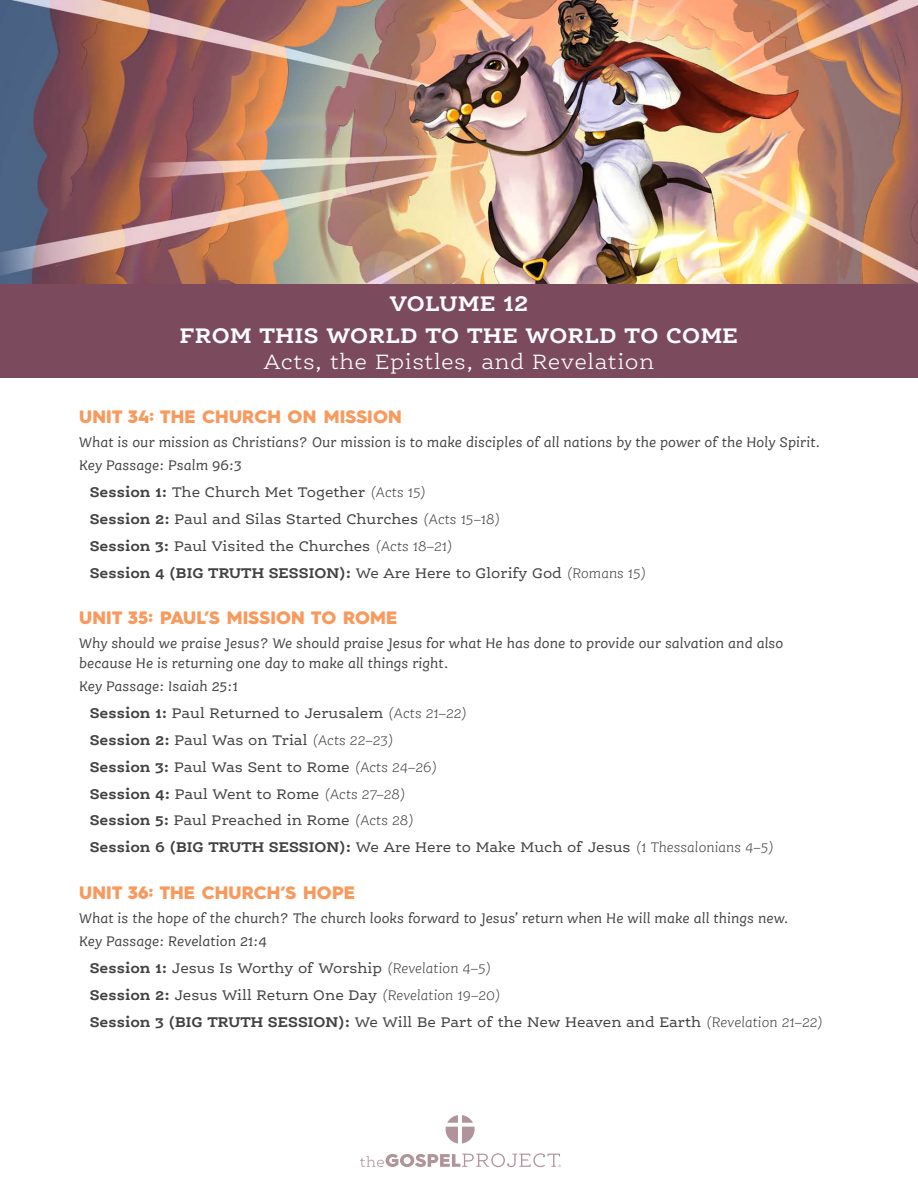
<style>
.page{position:relative;width:918px;height:1188px;background:#fff}
.page>*{position:absolute;margin:0;border:0;box-sizing:border-box;transform-origin:0 0}
.Volume_title{font:300 22.5px/26.1px "Ernestine Pro";letter-spacing:.02em;color:#fff;text-align:center}
.Volume_title-2{font:700 22.5px "Ernestine Pro";letter-spacing:.02em;color:#fff}
.unit_title{font:900 18px "Hurme Geometric Sans 4";letter-spacing:.01em;color:#f89a5d}
.session{font:15px "Ernestine Pro";color:#414042}
.bpq_key_passage{font:italic 15px/19.5px "Ernestine Pro";color:#414042}
.session-2{font:700 15px "Ernestine Pro";color:#414042}
.s1{font-weight:700}
.s2{font-weight:300;font-style:italic}
.s3{font-weight:400}
</style>
<div class="page">
<svg style="left:446px;top:1115px;width:29px;height:29px"></svg>
<svg style="left:360px;top:1153px;width:201px;height:14px"></svg>
<img style="left:0;top:0;width:918px;height:284px">
<div style="left:0;top:284px;width:918px;height:94px;background:#7b4b5d"></div>
<p class="Volume_title-2" style="left:390px;top:289px;width:140px">VOLUME 12</p>
<p class="Volume_title" style="left:180px;top:322px;width:560px"><span class="s1">FROM THIS WORLD TO THE WORLD TO COME<br></span>Acts, the Epistles, and Revelation</p>
<p class="unit_title" style="left:79px;top:404px;width:324px">UNIT 34: THE CHURCH ON MISSION</p>
<p class="bpq_key_passage" style="left:79px;top:432px;width:743px">What is our mission as Christians? Our mission is to make disciples of all nations by the power of the Holy Spirit.</p>
<p class="bpq_key_passage" style="left:79px;top:456px;width:164px">Key Passage: Psalm 96:3</p>
<p class="session" style="left:90px;top:483px;width:338px"><span class="s1">Session 1:</span> The Church Met Together <span class="s2">(Acts 15)</span></p>
<p class="session" style="left:90px;top:510px;width:413px"><span class="s1">Session 2:</span> Paul and Silas Started Churches <span class="s2">(Acts 15–18)</span></p>
<p class="session" style="left:90px;top:537px;width:365px"><span class="s1">Session 3:</span> Paul Visited the Churches <span class="s2">(Acts 18–21)</span></p>
<p class="session-2" style="left:90px;top:563px;width:559px">Session 4 (BIG TRUTH SESSION): <span class="s3">We Are Here to Glorify God</span> <span class="s2">(Romans 15)</span></p>
<p class="unit_title" style="left:79px;top:605px;width:320px">UNIT 35: PAUL’S MISSION TO ROME</p>
<p class="bpq_key_passage" style="left:79px;top:633px;width:706px">Why should we praise Jesus? We should praise Jesus for what He has done to provide our salvation and also because He is returning one day to make all things right.</p>
<p class="bpq_key_passage" style="left:79px;top:677px;width:160px">Key Passage: Isaiah 25:1</p>
<p class="session" style="left:90px;top:704px;width:379px"><span class="s1">Session 1:</span> Paul Returned to Jerusalem <span class="s2">(Acts 21–22)</span></p>
<p class="session" style="left:90px;top:731px;width:306px"><span class="s1">Session 2:</span> Paul Was on Trial <span class="s2">(Acts 22–23)</span></p>
<p class="session" style="left:90px;top:758px;width:350px"><span class="s1">Session 3:</span> Paul Was Sent to Rome <span class="s2">(Acts 24–26)</span></p>
<p class="session" style="left:90px;top:785px;width:318px"><span class="s1">Session 4:</span> Paul Went to Rome <span class="s2">(Acts 27–28)</span></p>
<p class="session" style="left:90px;top:811px;width:326px"><span class="s1">Session 5:</span> Paul Preached in Rome <span class="s2">(Acts 28)</span></p>
<p class="session-2" style="left:90px;top:838px;width:686px">Session 6 (BIG TRUTH SESSION): <span class="s3">We Are Here to Make Much of Jesus</span> <span class="s2">(1 Thessalonians 4–5)</span></p>
<p class="unit_title" style="left:79px;top:880px;width:277px">UNIT 36: THE CHURCH’S HOPE</p>
<p class="bpq_key_passage" style="left:79px;top:908px;width:711px">What is the hope of the church? The church looks forward to Jesus’ return when He will make all things new.</p>
<p class="bpq_key_passage" style="left:79px;top:932px;width:189px">Key Passage: Revelation 21:4</p>
<p class="session" style="left:90px;top:959px;width:404px"><span class="s1">Session 1:</span> Jesus Is Worthy of Worship <span class="s2">(Revelation 4–5)</span></p>
<p class="session" style="left:90px;top:986px;width:413px"><span class="s1">Session 2:</span> Jesus Will Return One Day <span class="s2">(Revelation 19–20)</span></p>
<p class="session" style="left:90px;top:1013px;width:735px"><span class="s1">Session 3 (BIG TRUTH SESSION):</span> We Will Be Part of the New Heaven and Earth <span class="s2">(Revelation 21–22)</span></p>
</div>
